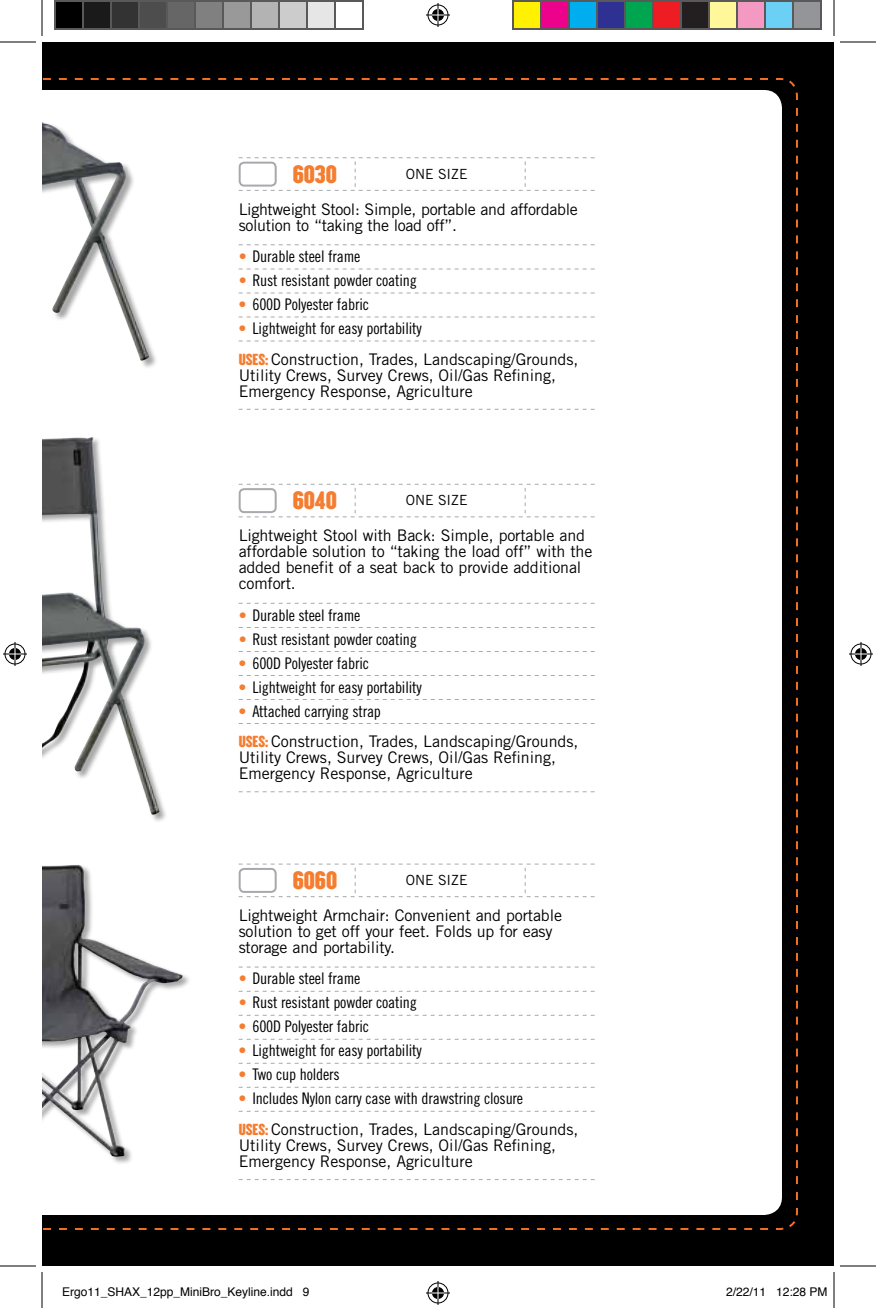
<style>
.page{position:relative;width:876px;height:1308px;background:#fff}
.page>*{position:absolute;margin:0;border:0;box-sizing:border-box;transform-origin:0 0}
.t1{font:22px "Champion HTF Welterweight";color:#f47d30}
.t2{font:16px/16px "Trade Gothic";color:#000}
.t3{font:16px "Trade Gothic Cond Eighteen";letter-spacing:-.01em;color:#000}
.t4{font:16px/16px "Trade Gothic";letter-spacing:-.02em;color:#000}
.t5{font:14px "Trade Gothic";color:#000}
.t6{font:12px "Helvetica";color:#000}
.s1{color:#f47d30}
.s2{font-family:"Champion HTF Welterweight";font-size:14px;color:#f47d30}
</style>
<div class="page">
<div style="left:42px;top:42px;width:792px;height:1224px;background:#000"></div>
<div style="left:42px;top:90px;width:740px;height:1125px;background:#fff"></div>
<svg style="left:239px;top:967px;width:356px;height:1px"></svg>
<svg style="left:239px;top:991px;width:356px;height:1px"></svg>
<svg style="left:239px;top:1015px;width:356px;height:1px"></svg>
<svg style="left:239px;top:1039px;width:356px;height:1px"></svg>
<svg style="left:239px;top:1063px;width:356px;height:1px"></svg>
<svg style="left:239px;top:1087px;width:356px;height:1px"></svg>
<svg style="left:239px;top:1111px;width:356px;height:1px"></svg>
<svg style="left:239px;top:1179px;width:356px;height:1px"></svg>
<div style="left:239px;top:864px;width:356px;height:33px;background:#fff"></div>
<svg style="left:239px;top:603px;width:356px;height:1px"></svg>
<svg style="left:239px;top:627px;width:356px;height:1px"></svg>
<svg style="left:239px;top:651px;width:356px;height:1px"></svg>
<svg style="left:239px;top:675px;width:356px;height:1px"></svg>
<svg style="left:239px;top:699px;width:356px;height:1px"></svg>
<svg style="left:239px;top:723px;width:356px;height:1px"></svg>
<svg style="left:239px;top:791px;width:356px;height:1px"></svg>
<div style="left:239px;top:484px;width:356px;height:33px;background:#fff"></div>
<svg style="left:239px;top:244px;width:356px;height:1px"></svg>
<svg style="left:239px;top:268px;width:356px;height:1px"></svg>
<svg style="left:239px;top:292px;width:356px;height:1px"></svg>
<svg style="left:239px;top:316px;width:356px;height:1px"></svg>
<svg style="left:239px;top:340px;width:356px;height:1px"></svg>
<svg style="left:239px;top:409px;width:356px;height:1px"></svg>
<svg style="left:239px;top:157px;width:356px;height:34px;background:#fafafa"></svg>
<div style="left:42px;top:437px;width:126px;height:413px;background:#fff"></div>
<img style="left:42px;top:437px;width:118px;height:378px">
<div style="left:42px;top:865px;width:158px;height:323px;background:#000;opacity:.35"></div>
<img style="left:42px;top:865px;width:36px;height:222px">
<div style="left:42px;top:121px;width:116px;height:293px;background:#fff"></div>
<img style="left:42px;top:122px;width:107px;height:240px">
<hr style="left:0;top:42px;width:36px;height:1px;background:#000">
<hr style="left:840px;top:42px;width:36px;height:1px;background:#000">
<hr style="left:0;top:1266px;width:36px;height:1px;background:#000">
<hr style="left:840px;top:1266px;width:36px;height:1px;background:#000">
<hr style="left:42px;top:0;width:1px;height:36px;background:#000">
<hr style="left:42px;top:1272px;width:1px;height:36px;background:#000">
<hr style="left:834px;top:0;width:1px;height:36px;background:#000">
<hr style="left:834px;top:1272px;width:1px;height:36px;background:#000">
<svg style="left:426px;top:3px;width:24px;height:24px"></svg>
<svg style="left:426px;top:1281px;width:24px;height:24px"></svg>
<svg style="left:3px;top:642px;width:24px;height:24px"></svg>
<svg style="left:849px;top:642px;width:24px;height:24px"></svg>
<div style="left:55px;top:1px;width:28px;height:28px;background:#000"></div>
<div style="left:54px;top:0;width:30px;height:30px;border:2px solid #595959"></div>
<div style="left:83px;top:1px;width:28px;height:28px;background:#1a1a1a"></div>
<div style="left:82px;top:0;width:30px;height:30px;border:2px solid #595959"></div>
<div style="left:111px;top:1px;width:28px;height:28px;background:#333"></div>
<div style="left:110px;top:0;width:30px;height:30px;border:2px solid #595959"></div>
<div style="left:139px;top:1px;width:28px;height:28px;background:#4d4d4d"></div>
<div style="left:138px;top:0;width:30px;height:30px;border:2px solid #595959"></div>
<div style="left:167px;top:1px;width:28px;height:28px;background:#666"></div>
<div style="left:166px;top:0;width:30px;height:30px;border:2px solid #595959"></div>
<div style="left:195px;top:1px;width:28px;height:28px;background:#808080"></div>
<div style="left:194px;top:0;width:30px;height:30px;border:2px solid #595959"></div>
<div style="left:223px;top:1px;width:28px;height:28px;background:#999"></div>
<div style="left:222px;top:0;width:30px;height:30px;border:2px solid #595959"></div>
<div style="left:251px;top:1px;width:28px;height:28px;background:#b3b3b3"></div>
<div style="left:250px;top:0;width:30px;height:30px;border:2px solid #595959"></div>
<div style="left:279px;top:1px;width:28px;height:28px;background:#ccc"></div>
<div style="left:278px;top:0;width:30px;height:30px;border:2px solid #595959"></div>
<div style="left:307px;top:1px;width:28px;height:28px;background:#e6e6e6"></div>
<div style="left:306px;top:0;width:30px;height:30px;border:2px solid #595959"></div>
<div style="left:334px;top:0;width:30px;height:30px;border:2px solid #595959"></div>
<div style="left:513px;top:1px;width:28px;height:28px;background:#fff101"></div>
<div style="left:512px;top:0;width:30px;height:30px;border:2px solid #595959"></div>
<div style="left:541px;top:1px;width:28px;height:28px;background:#ed028c"></div>
<div style="left:540px;top:0;width:30px;height:30px;border:2px solid #595959"></div>
<div style="left:569px;top:1px;width:28px;height:28px;background:#00aeef"></div>
<div style="left:568px;top:0;width:30px;height:30px;border:2px solid #595959"></div>
<div style="left:597px;top:1px;width:28px;height:28px;background:#2e3092"></div>
<div style="left:596px;top:0;width:30px;height:30px;border:2px solid #595959"></div>
<div style="left:625px;top:1px;width:28px;height:28px;background:#00a54f"></div>
<div style="left:624px;top:0;width:30px;height:30px;border:2px solid #595959"></div>
<div style="left:653px;top:1px;width:28px;height:28px;background:#ee1d23"></div>
<div style="left:652px;top:0;width:30px;height:30px;border:2px solid #595959"></div>
<div style="left:681px;top:1px;width:28px;height:28px;background:#231f20"></div>
<div style="left:680px;top:0;width:30px;height:30px;border:2px solid #595959"></div>
<div style="left:709px;top:1px;width:28px;height:28px;background:#fff79a"></div>
<div style="left:708px;top:0;width:30px;height:30px;border:2px solid #595959"></div>
<div style="left:737px;top:1px;width:28px;height:28px;background:#f499c2"></div>
<div style="left:736px;top:0;width:30px;height:30px;border:2px solid #595959"></div>
<div style="left:765px;top:1px;width:28px;height:28px;background:#6bcff6"></div>
<div style="left:764px;top:0;width:30px;height:30px;border:2px solid #595959"></div>
<div style="left:793px;top:1px;width:28px;height:28px;background:#939598"></div>
<div style="left:792px;top:0;width:30px;height:30px;border:2px solid #595959"></div>
<h1 class="t1" style="left:293px;top:160px;width:46px">6030</h1>
<p class="t5" style="left:406px;top:165px;width:63px">ONE SIZE</p>
<p class="t4" style="left:239px;top:201px;width:341px">Lightweight Stool: Simple, portable and affordable solution to “taking the load off”.</p>
<p class="t3" style="left:239px;top:247px;width:123px"><span class="s1">•</span> Durable steel frame</p>
<p class="t3" style="left:239px;top:271px;width:180px"><span class="s1">•</span> Rust resistant powder coating</p>
<p class="t3" style="left:239px;top:295px;width:132px"><span class="s1">•</span> 600D Polyester fabric</p>
<p class="t3" style="left:239px;top:319px;width:185px"><span class="s1">•</span> Lightweight for easy portability</p>
<p class="t2" style="left:239px;top:351px;width:341px"><span class="s2">USES:</span> Construction, Trades, Landscaping/Grounds,<br>Utility Crews, Survey Crews, Oil/Gas Refining,<br>Emergency Response, Agriculture</p>
<h1 class="t1" style="left:293px;top:486px;width:46px">6040</h1>
<p class="t5" style="left:406px;top:492px;width:63px">ONE SIZE</p>
<p class="t2" style="left:239px;top:528px;width:355px">Lightweight Stool with Back: Simple, portable and affordable solution to “taking the load off” with the added benefit of a seat back to provide additional comfort.</p>
<p class="t3" style="left:239px;top:605px;width:123px"><span class="s1">•</span> Durable steel frame</p>
<p class="t3" style="left:239px;top:629px;width:180px"><span class="s1">•</span> Rust resistant powder coating</p>
<p class="t3" style="left:239px;top:653px;width:132px"><span class="s1">•</span> 600D Polyester fabric</p>
<p class="t3" style="left:239px;top:677px;width:185px"><span class="s1">•</span> Lightweight for easy portability</p>
<p class="t3" style="left:239px;top:701px;width:144px"><span class="s1">•</span> Attached carrying strap</p>
<p class="t2" style="left:239px;top:733px;width:341px"><span class="s2">USES:</span> Construction, Trades, Landscaping/Grounds,<br>Utility Crews, Survey Crews, Oil/Gas Refining,<br>Emergency Response, Agriculture</p>
<h1 class="t1" style="left:293px;top:866px;width:46px">6060</h1>
<p class="t5" style="left:406px;top:872px;width:63px">ONE SIZE</p>
<p class="t2" style="left:239px;top:907px;width:325px">Lightweight Armchair: Convenient and portable solution to get off your feet. Folds up for easy storage and portability.</p>
<p class="t3" style="left:239px;top:969px;width:123px"><span class="s1">•</span> Durable steel frame</p>
<p class="t3" style="left:239px;top:993px;width:180px"><span class="s1">•</span> Rust resistant powder coating</p>
<p class="t3" style="left:239px;top:1017px;width:132px"><span class="s1">•</span> 600D Polyester fabric</p>
<p class="t3" style="left:239px;top:1041px;width:185px"><span class="s1">•</span> Lightweight for easy portability</p>
<p class="t3" style="left:239px;top:1065px;width:103px"><span class="s1">•</span> Two cup holders</p>
<p class="t3" style="left:239px;top:1089px;width:286px"><span class="s1">•</span> Includes Nylon carry case with drawstring closure</p>
<p class="t2" style="left:239px;top:1121px;width:341px"><span class="s2">USES:</span> Construction, Trades, Landscaping/Grounds,<br>Utility Crews, Survey Crews, Oil/Gas Refining,<br>Emergency Response, Agriculture</p>
<p class="t6" style="left:62px;top:1283px;width:249px">Ergo11_SHAX_12pp_MiniBro_Keyline.indd 9</p>
<p class="t6" style="left:726px;top:1283px;width:103px">2/22/11 12:28 PM</p>
</div>
